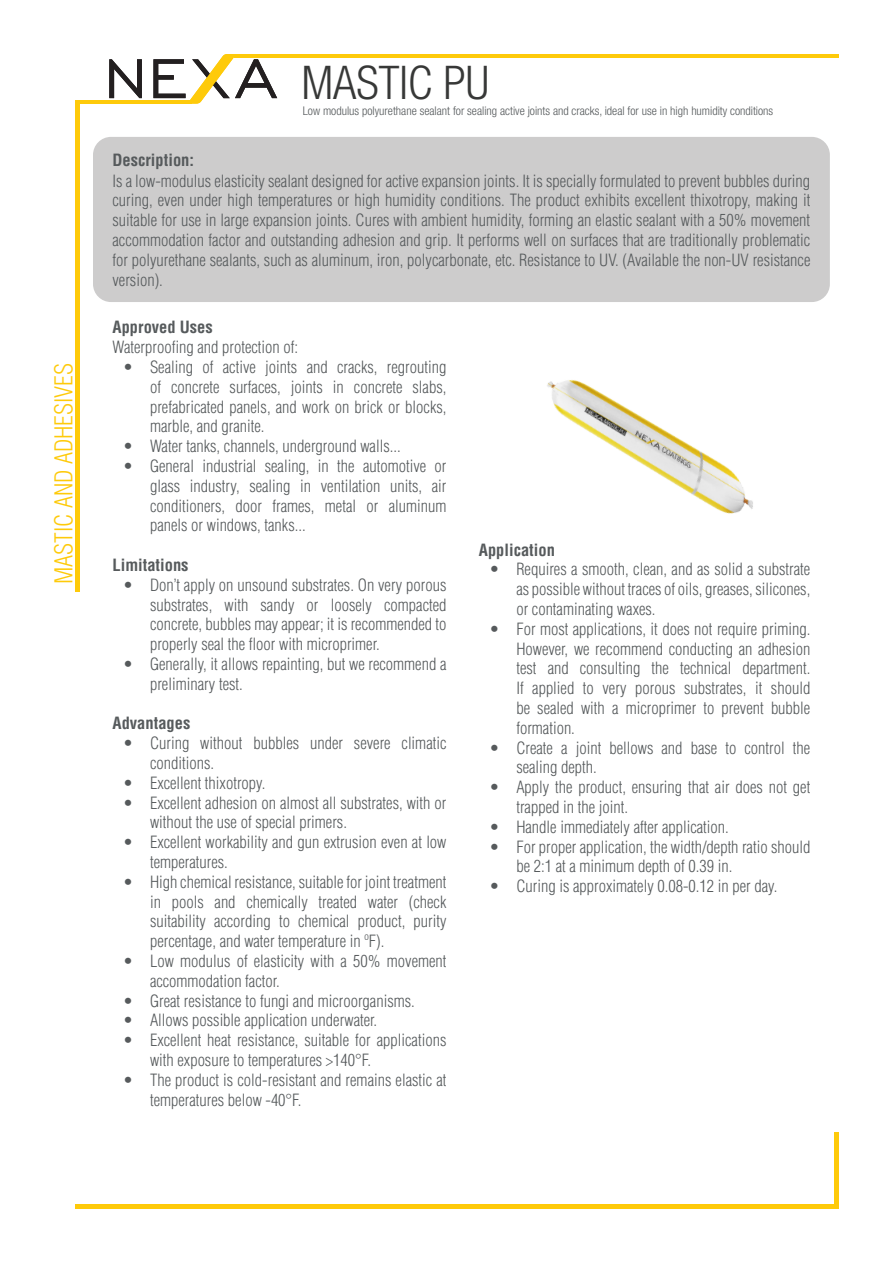
<style>
.page{position:relative;width:893px;height:1263px;background:#fff}
.page>*{position:absolute;margin:0;border:0;box-sizing:border-box;transform-origin:0 0}
.t1{font:300 condensed 46.5px "Helvetica Neue LT Com";color:#373837}
.t2{font:300 condensed 24px "Helvetica LT Std";color:#feca0a}
.t3{font:300 condensed 16.5px/19.8px "Helvetica LT Std";color:#565a5c}
.t4{font:700 condensed 16.5px "Helvetica LT Std";color:#565a5c}
.t5{font:300 condensed 12px "Helvetica Neue LT Com";color:#565a5c}
</style>
<div class="page">
<div style="left:93px;top:137px;width:737px;height:165px;background:#cdcccc;border-radius:18px"></div>
<div style="left:75px;top:1204px;width:764px;height:5px;background:#feca0a"></div>
<div style="left:834px;top:1133px;width:5px;height:76px;background:#feca0a"></div>
<svg style="left:109px;top:59px;width:33px;height:39px"></svg>
<svg style="left:153px;top:54px;width:124px;height:50px"></svg>
<hr style="left:234px;top:54px;width:605px;height:3px;background:#feca0a">
<hr style="left:75px;top:100px;width:116px;height:4px;background:#feca0a">
<div style="left:75px;top:103px;width:5px;height:489px;background:#feca0a"></div>
<img style="left:547px;top:380px;width:206px;height:134px">
<p class="t2" style="left:49px;top:584px;width:223px;rotate:-90deg">MASTIC AND ADHESIVES</p>
<p class="t1" style="left:301px;top:56px;width:189px">MASTIC PU</p>
<p class="t5" style="left:303px;top:104px;width:472px">Low modulus polyurethane sealant for sealing active joints and cracks, ideal for use in high humidity conditions</p>
<p class="t4" style="left:112px;top:149px;width:83px">Description:</p>
<p class="t3" style="left:112px;top:171px;width:699px;text-align:justify">Is a low-modulus elasticity sealant designed for active expansion joints. It is specially formulated to prevent bubbles during curing, even under high temperatures or high humidity conditions. The product exhibits excellent thixotropy, making it suitable for use in large expansion joints. Cures with ambient humidity, forming an elastic sealant with a 50% movement accommodation factor and outstanding adhesion and grip. It performs well on surfaces that are traditionally problematic for polyurethane sealants, such as aluminum, iron, polycarbonate, etc. Resistance to UV. (Available the non-UV resistance version).</p>
<p class="t4" style="left:112px;top:317px;width:102px">Approved Uses</p>
<p class="t3" style="left:112px;top:337px;width:187px">Waterproofing and protection of:</p>
<p class="t3" style="left:150px;top:357px;width:298px;text-align:justify;text-indent:-27px">• Sealing of active joints and cracks, regrouting of concrete surfaces, joints in concrete slabs, prefabricated panels, and work on brick or blocks, marble, and granite.</p>
<p class="t3" style="left:123px;top:436px;width:279px">• Water tanks, channels, underground walls...</p>
<p class="t3" style="left:150px;top:456px;width:298px;text-align:justify;text-indent:-27px">• General industrial sealing, in the automotive or glass industry, sealing in ventilation units, air conditioners, door frames, metal or aluminum panels or windows, tanks...</p>
<p class="t4" style="left:112px;top:555px;width:78px">Limitations</p>
<p class="t3" style="left:150px;top:575px;width:298px;text-align:justify;text-indent:-27px">• Don’t apply on unsound substrates. On very porous substrates, with sandy or loosely compacted concrete, bubbles may appear; it is recommended to properly seal the floor with microprimer.</p>
<p class="t3" style="left:150px;top:654px;width:298px;text-indent:-27px">• Generally, it allows repainting, but we recommend a preliminary test.</p>
<p class="t4" style="left:112px;top:713px;width:79px">Advantages</p>
<p class="t3" style="left:150px;top:733px;width:298px;text-indent:-27px">• Curing without bubbles under severe climatic conditions.</p>
<p class="t3" style="left:123px;top:773px;width:144px">• Excellent thixotropy.</p>
<p class="t3" style="left:150px;top:793px;width:298px;text-indent:-27px">• Excellent adhesion on almost all substrates, with or without the use of special primers.</p>
<p class="t3" style="left:150px;top:832px;width:298px;text-indent:-27px">• Excellent workability and gun extrusion even at low temperatures.</p>
<p class="t3" style="left:150px;top:872px;width:298px;text-align:justify;text-indent:-27px">• High chemical resistance, suitable for joint treatment in pools and chemically treated water (check suitability according to chemical product, purity percentage, and water temperature in ºF).</p>
<p class="t3" style="left:150px;top:951px;width:298px;text-indent:-27px">• Low modulus of elasticity with a 50% movement accommodation factor.</p>
<p class="t3" style="left:123px;top:991px;width:293px">• Great resistance to fungi and microorganisms.</p>
<p class="t3" style="left:123px;top:1010px;width:256px">• Allows possible application underwater.</p>
<p class="t3" style="left:150px;top:1030px;width:298px;text-indent:-27px">• Excellent heat resistance, suitable for applications with exposure to temperatures &gt;140°F.</p>
<p class="t3" style="left:150px;top:1070px;width:298px;text-indent:-27px">• The product is cold-resistant and remains elastic at temperatures below -40°F.</p>
<p class="t4" style="left:479px;top:539px;width:78px">Application</p>
<p class="t3" style="left:516px;top:559px;width:296px;text-align:justify;text-indent:-27px">• Requires a smooth, clean, and as solid a substrate as possible without traces of oils, greases, silicones, or contaminating waxes.</p>
<p class="t3" style="left:516px;top:619px;width:296px;text-align:justify;text-indent:-27px">• For most applications, it does not require priming.<br>However, we recommend conducting an adhesion test and consulting the technical department.<br>If applied to very porous substrates, it should be sealed with a microprimer to prevent bubble formation.</p>
<p class="t3" style="left:516px;top:738px;width:296px;text-indent:-27px">• Create a joint bellows and base to control the sealing depth.</p>
<p class="t3" style="left:516px;top:777px;width:295px;text-indent:-27px">• Apply the product, ensuring that air does not get trapped in the joint.</p>
<p class="t3" style="left:489px;top:817px;width:241px">• Handle immediately after application.</p>
<p class="t3" style="left:516px;top:837px;width:296px;text-indent:-27px">• For proper application, the width/depth ratio should be 2:1 at a minimum depth of 0.39 in.</p>
<p class="t3" style="left:489px;top:876px;width:290px">• Curing is approximately 0.08-0.12 in per day.</p>
</div>
